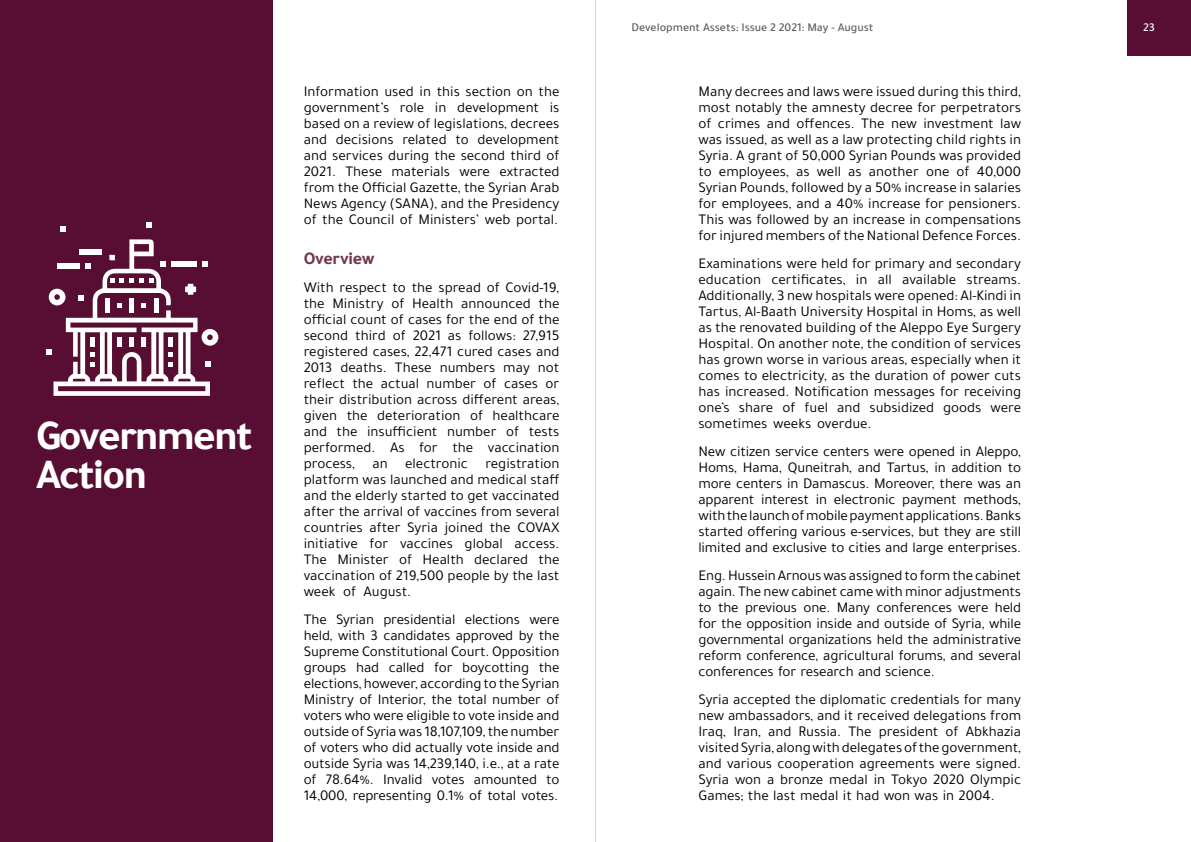
<style>
.page{position:relative;width:1191px;height:842px;background:#fff}
.page>*{position:absolute;margin:0;border:0;box-sizing:border-box;transform-origin:0 0}
.t1{font:700 43px/39.5px "Tajawal";letter-spacing:-.04em;color:#fff}
.t2{font:700 18px "Tajawal";letter-spacing:-.02em;color:#6f374b}
.t3{font:15px/16px "Tajawal";color:#000;text-align:justify}
.t4{font:500 12px "Tajawal";color:#58595b}
.t5{font:500 12px "Tajawal";color:#fff}
</style>
<div class="page">
<div style="left:1127px;top:0;width:64px;height:55px;background:#570e32"></div>
<div style="left:0;top:0;width:272px;height:842px;background:#570e32"></div>
<svg style="left:146px;top:223px;width:6px;height:5px"></svg>
<svg style="left:60px;top:227px;width:5px;height:5px"></svg>
<svg style="left:46px;top:239px;width:172px;height:157px"></svg>
<hr style="left:595px;top:0;width:1px;height:842px;background:#d1d3d4">
<h1 class="t1" style="left:36px;top:415px;width:218px">Government<br>Action</h1>
<p class="t3" style="left:304px;top:83px;width:257px">Information used in this section on the government’s role in development is based on a review of legislations, decrees and decisions related to development and services during the second third of 2021. These materials were extracted from the Official Gazette, the Syrian Arab News Agency (SANA), and the Presidency of the Council of Ministers’ web portal.</p>
<p class="t2" style="left:304px;top:245px;width:72px">Overview</p>
<p class="t3" style="left:304px;top:279px;width:257px">With respect to the spread of Covid-19, the Ministry of Health announced the official count of cases for the end of the second third of 2021 as follows: 27,915 registered cases, 22,471 cured cases and 2013 deaths. These numbers may not reflect the actual number of cases or their distribution across different areas, given the deterioration of healthcare and the insufficient number of tests performed. As for the vaccination process, an electronic registration platform was launched and medical staff and the elderly started to get vaccinated after the arrival of vaccines from several countries after Syria joined the COVAX initiative for vaccines global access.<br>The Minister of Health declared the vaccination of 219,500 people by the last week of August.</p>
<p class="t3" style="left:304px;top:611px;width:257px">The Syrian presidential elections were held, with 3 candidates approved by the Supreme Constitutional Court. Opposition groups had called for boycotting the elections, however, according to the Syrian Ministry of Interior, the total number of voters who were eligible to vote inside and outside of Syria was 18,107,109, the number of voters who did actually vote inside and outside Syria was 14,239,140, i.e., at a rate of 78.64%. Invalid votes amounted to 14,000, representing 0.1% of total votes.</p>
<p class="t4" style="left:631px;top:19px;width:243px">Development Assets: Issue 2 2021: May - August</p>
<p class="t5" style="left:1143px;top:19px;width:13px">23</p>
<p class="t3" style="left:698px;top:84px;width:324px">Many decrees and laws were issued during this third, most notably the amnesty decree for perpetrators of crimes and offences. The new investment law was issued, as well as a law protecting child rights in Syria. A grant of 50,000 Syrian Pounds was provided to employees, as well as another one of 40,000<br>Syrian Pounds, followed by a 50% increase in salaries for employees, and a 40% increase for pensioners.<br>This was followed by an increase in compensations for injured members of the National Defence Forces.</p>
<p class="t3" style="left:698px;top:256px;width:324px">Examinations were held for primary and secondary education certificates, in all available streams.<br>Additionally, 3 new hospitals were opened: Al-Kindi in Tartus, Al-Baath University Hospital in Homs, as well as the renovated building of the Aleppo Eye Surgery Hospital. On another note, the condition of services has grown worse in various areas, especially when it comes to electricity, as the duration of power cuts has increased. Notification messages for receiving one’s share of fuel and subsidized goods were sometimes weeks overdue.</p>
<p class="t3" style="left:698px;top:444px;width:324px">New citizen service centers were opened in Aleppo, Homs, Hama, Quneitrah, and Tartus, in addition to more centers in Damascus. Moreover, there was an apparent interest in electronic payment methods, with the launch of mobile payment applications. Banks started offering various e-services, but they are still limited and exclusive to cities and large enterprises.</p>
<p class="t3" style="left:698px;top:568px;width:324px">Eng. Hussein Arnous was assigned to form the cabinet again. The new cabinet came with minor adjustments to the previous one. Many conferences were held for the opposition inside and outside of Syria, while governmental organizations held the administrative reform conference, agricultural forums, and several conferences for research and science.</p>
<p class="t3" style="left:698px;top:692px;width:324px">Syria accepted the diplomatic credentials for many new ambassadors, and it received delegations from Iraq, Iran, and Russia. The president of Abkhazia visited Syria, along with delegates of the government, and various cooperation agreements were signed.<br>Syria won a bronze medal in Tokyo 2020 Olympic Games; the last medal it had won was in 2004.</p>
</div>
